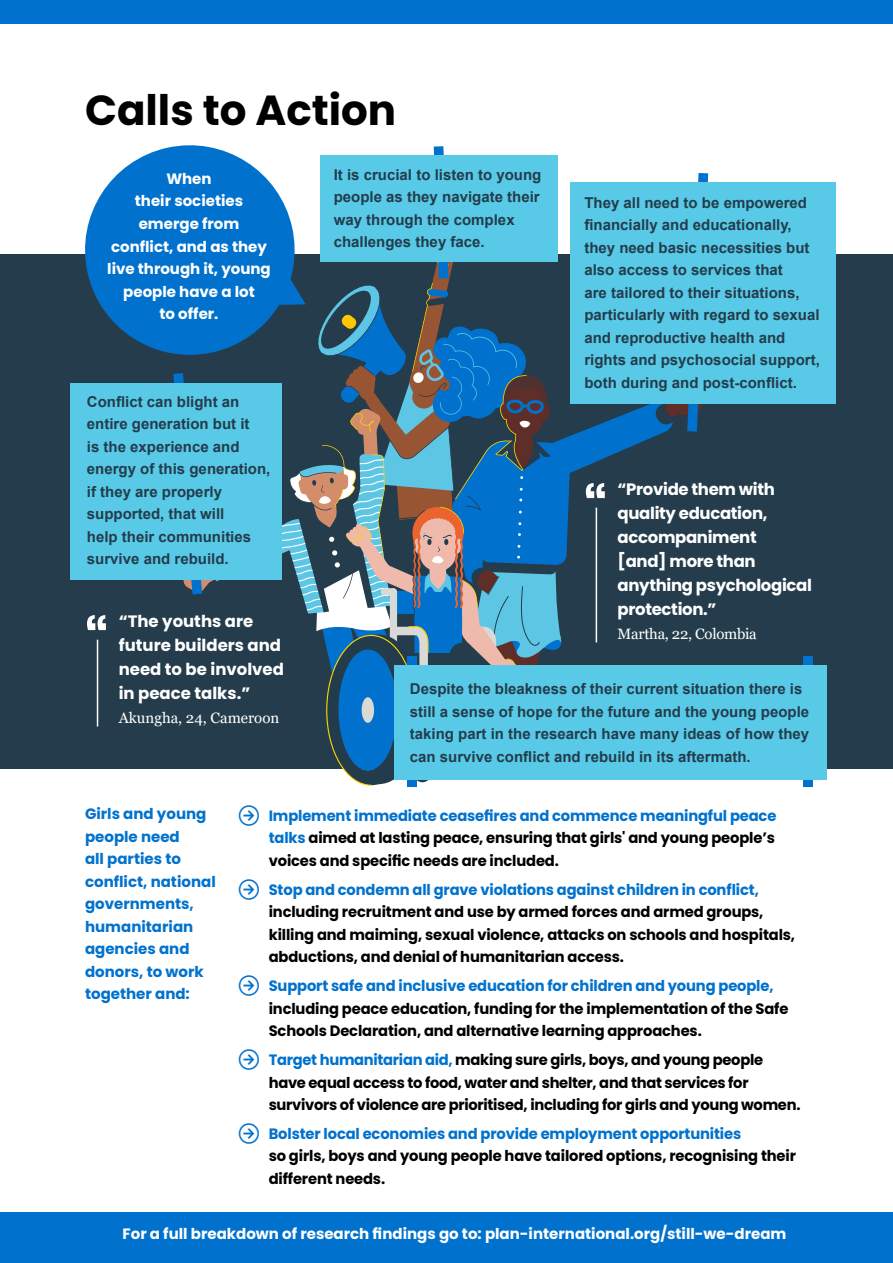
<style>
.page{position:relative;width:893px;height:1263px;background:#fff}
.page>*{position:absolute;margin:0;border:0;box-sizing:border-box;transform-origin:0 0}
.t1{font:700 55.5px "Poppins";color:#fff}
.t2{font:700 42px "Poppins";color:#000}
.t3{font:700 16.5px/24px "Poppins";letter-spacing:-.02em;color:#fff}
.t4{font:700 16.5px/24px "Poppins";color:#fff}
.t5{font:700 15px/22.5px "Poppins";letter-spacing:-.01em;color:#000}
.t6{font:700 15px/22.5px "Arial";color:#243c4b}
.t7{font:700 15px/22.5px "Poppins";color:#fff;text-align:center}
.t8{font:700 15px/22.5px "Poppins";color:#0072ce}
.t9{font:15px "Georgia";color:#fff}
.t10{font:15px "Georgia";letter-spacing:-.02em;color:#fff}
.s1{font-family:"Inter";color:#0072ce}
.s2{color:#0072ce}
</style>
<div class="page">
<div style="left:0;top:255px;width:893px;height:514px;background:#243c4b"></div>
<div style="left:0;top:1212px;width:893px;height:51px;background:#0072ce"></div>
<div style="left:0;top:0;width:893px;height:23px;background:#0072ce"></div>
<div style="left:803px;top:656px;width:9px;height:131px;background:#0072ce"></div>
<div style="left:407px;top:656px;width:10px;height:131px;background:#0072ce"></div>
<svg style="left:75px;top:145px;width:126px;height:209px"></svg>
<div style="left:70px;top:383px;width:212px;height:196px;background:#58cae7"></div>
<div style="left:394px;top:665px;width:433px;height:115px;background:#58cae7"></div>
<svg style="left:173px;top:146px;width:535px;height:640px"></svg>
<div style="left:570px;top:183px;width:265px;height:221px;background:#58cae7"></div>
<hr style="left:596px;top:508px;width:1px;height:134px;background:#fff">
<hr style="left:97px;top:640px;width:1px;height:86px;background:#fff">
<div style="left:104px;top:164px;width:171px;height:171px;background:#0072ce;border-radius:50%"></div>
<h2 class="t2" style="left:85px;top:86px;width:313px">Calls to Action</h2>
<p class="t7" style="left:107px;top:168px;width:165px">When<br>their societies emerge from conflict, and as they live through it, young people have a lot<br>to offer.</p>
<p class="t6" style="left:334px;top:163px;width:209px">It is crucial to listen to young people as they navigate their way through the complex challenges they face.</p>
<p class="t6" style="left:584px;top:192px;width:237px">They all need to be empowered financially and educationally, they need basic necessities but also access to services that<br>are tailored to their situations, particularly with regard to sexual and reproductive health and rights and psychosocial support, both during and post-conflict.</p>
<p class="t6" style="left:87px;top:390px;width:185px">Conflict can blight an entire generation but it<br>is the experience and energy of this generation, if they are properly supported, that will<br>help their communities survive and rebuild.</p>
<h1 class="t1" style="left:85px;top:610px;width:25px">Б</h1>
<p class="t4" style="left:119px;top:609px;width:167px">“The youths are future builders and need to be involved in peace talks.”</p>
<p class="t9" style="left:119px;top:709px;width:162px">Akungha, 24, Cameroon</p>
<h1 class="t1" style="left:584px;top:478px;width:25px">Б</h1>
<p class="t3" style="left:618px;top:477px;width:196px">“Provide them with quality education, accompaniment<br>[and] more than anything psychological protection.”</p>
<p class="t10" style="left:618px;top:625px;width:141px">Martha, 22, Colombia</p>
<p class="t6" style="left:410px;top:678px;width:401px">Despite the bleakness of their current situation there is still a sense of hope for the future and the young people taking part in the research have many ideas of how they can survive conflict and rebuild in its aftermath.</p>
<p class="t8" style="left:85px;top:803px;width:132px">Girls and young people need<br>all parties to conflict, national governments, humanitarian agencies and donors, to work together and:</p>
<p class="t5" style="left:269px;top:804px;width:509px;text-align:justify;text-indent:-30px"><span class="s1">݀</span> <span class="s2">Implement immediate ceasefires and commence meaningful peace talks</span> aimed at lasting peace, ensuring that girls' and young people’s voices and specific needs are included.</p>
<p class="t5" style="left:269px;top:878px;width:528px;text-indent:-30px"><span class="s1">݀</span> <span class="s2">Stop and condemn all grave violations against children in conflict, </span>including recruitment and use by armed forces and armed groups, killing and maiming, sexual violence, attacks on schools and hospitals, abductions, and denial of humanitarian access.</p>
<p class="t5" style="left:269px;top:975px;width:521px;text-indent:-30px"><span class="s1">݀</span> <span class="s2">Support safe and inclusive education for children and young people, </span>including peace education, funding for the implementation of the Safe<br>Schools Declaration, and alternative learning approaches.</p>
<p class="t5" style="left:269px;top:1048px;width:533px;text-indent:-30px"><span class="s1">݀</span> <span class="s2">Target humanitarian aid,</span> making sure girls, boys, and young people have equal access to food, water and shelter, and that services for survivors of violence are prioritised, including for girls and young women.</p>
<p class="t5" style="left:269px;top:1122px;width:529px;text-indent:-30px"><span class="s1">݀</span> <span class="s2">Bolster local economies and provide employment opportunities<br></span>so girls, boys and young people have tailored options, recognising their different needs.</p>
<p class="t7" style="left:123px;top:1222px;width:665px">For a full breakdown of research findings go to: plan-international.org/still-we-dream</p>
</div>
